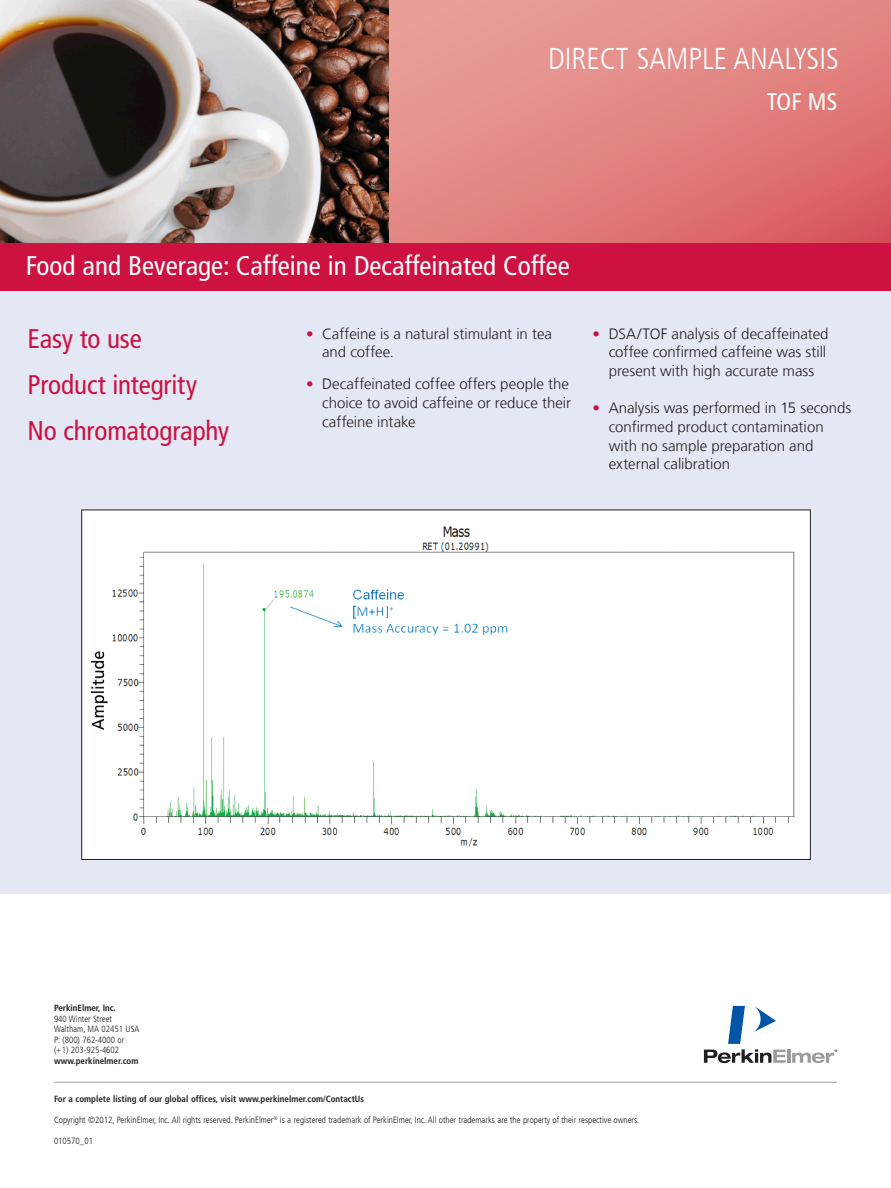
<style>
.page{position:relative;width:891px;height:1188px;background:#fff}
.page>*{position:absolute;margin:0;border:0;box-sizing:border-box;transform-origin:0 0}
.Product_name{font:300 condensed 30px "Frutiger LT Com";color:#fff}
.Product_name-2{font:condensed 27px "Frutiger LT Com";color:#fff}
.t1{font:condensed 27px "Frutiger LT Com";letter-spacing:-.005em;color:#cd1141}
.t2{font:condensed 24px "Frutiger LT Com";color:#fff}
.t3{font:300 15px/18.8px "Frutiger LT Com";color:#231f20}
.Signoff_Address{font:300 condensed 9px/10.5px "Frutiger LT Com";color:#231f20}
.Signoff_Address-2{font:700 condensed 9px "Frutiger LT Com";color:#231f20}
.s1{color:#cd1141}
.s2{font-weight:700}
</style>
<div class="page">
<svg style="left:388px;top:0;width:503px;height:243px;background:#e18481"></svg>
<div style="left:0;top:289px;width:891px;height:605px;background:#e4e7f4"></div>
<div style="left:82px;top:510px;width:728px;height:349px;background:#fff"></div>
<img style="left:91px;top:526px;width:704px;height:321px">
<img style="left:0;top:0;width:388px;height:243px">
<div style="left:0;top:243px;width:891px;height:47px;background:#cd1141"></div>
<hr style="left:54px;top:1082px;width:783px;height:1px;background:#999b9e">
<hr style="left:787px;top:1049px;width:3px;height:14px;background:#999b9e">
<svg style="left:704px;top:1006px;width:82px;height:57px"></svg>
<svg style="left:792px;top:1049px;width:45px;height:14px"></svg>
<p class="Product_name" style="left:548px;top:42px;width:292px">DIRECT SAMPLE ANALYSIS</p>
<p class="t2" style="left:767px;top:87px;width:72px">TOF MS</p>
<p class="Product_name-2" style="left:26px;top:250px;width:545px">Food and Beverage: Caffeine in Decaffeinated Coffee</p>
<p class="t1" style="left:28px;top:322px;width:116px">Easy to use</p>
<p class="t1" style="left:28px;top:369px;width:171px">Product integrity</p>
<p class="t1" style="left:28px;top:415px;width:203px">No chromatography</p>
<p class="t3" style="left:322px;top:324px;width:231px;text-indent:-16px"><span class="s1">•</span> Caffeine is a natural stimulant in tea and coffee.</p>
<p class="t3" style="left:322px;top:375px;width:250px;text-indent:-16px"><span class="s1">•</span> Decaffeinated coffee offers people the choice to avoid caffeine or reduce their caffeine intake</p>
<p class="t3" style="left:609px;top:324px;width:221px;text-indent:-16px"><span class="s1">•</span> DSA/TOF analysis of decaffeinated coffee confirmed caffeine was still present with high accurate mass</p>
<p class="t3" style="left:609px;top:399px;width:244px;text-indent:-16px"><span class="s1">•</span> Analysis was performed in 15 seconds confirmed product contamination with no sample preparation and external calibration</p>
<p class="Signoff_Address" style="left:54px;top:1003px;width:87px"><span class="s2">PerkinElmer, Inc.<br></span>940 Winter Street<br>Waltham, MA 02451 USA</p>
<p class="Signoff_Address" style="left:54px;top:1034px;width:72px">P: (800) 762-4000 or</p>
<p class="Signoff_Address" style="left:54px;top:1045px;width:67px">(+1) 203-925-4602</p>
<p class="Signoff_Address-2" style="left:54px;top:1055px;width:86px">www.perkinelmer.com</p>
<p class="Signoff_Address-2" style="left:54px;top:1093px;width:312px">For a complete listing of our global offices, visit www.perkinelmer.com/ContactUs</p>
<p class="Signoff_Address" style="left:54px;top:1115px;width:587px">Copyright ©2012, PerkinElmer, Inc. All rights reserved. PerkinElmer<sup>®</sup> is a registered trademark of PerkinElmer, Inc. All other trademarks are the property of their respective owners.</p>
<p class="Signoff_Address" style="left:54px;top:1136px;width:41px">010570_01</p>
</div>
